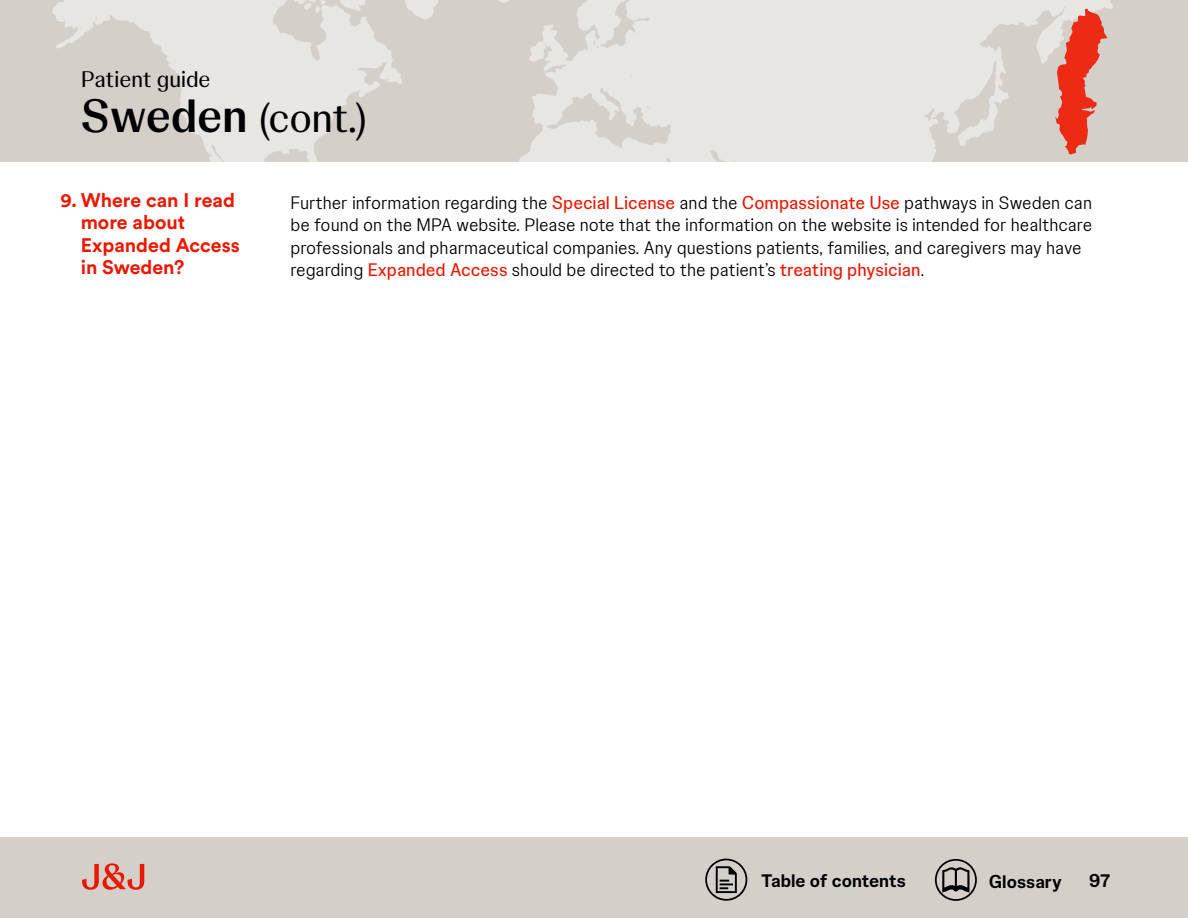
<style>
.page{position:relative;width:1188px;height:918px;background:#fff}
.page>*{position:absolute;margin:0;border:0;box-sizing:border-box;transform-origin:0 0}
.t1{font:40.5px "Johnson Display";color:#000}
.t2{font:22.5px "Johnson Display";color:#000}
.t3{font:700 19.5px/22.5px "J&J Circular";color:#eb1700}
.t4{font:300 18px/22.5px "Johnson Text";color:#000}
.t5{font:700 18px "Johnson Text";color:#000}
.s1{font-weight:700;font-size:46.5px}
.s2{font-weight:400;color:#eb1700}
</style>
<div class="page">
<div style="left:0;top:837px;width:1188px;height:81px;background:#d5cfc9"></div>
<div style="left:0;top:0;width:1188px;height:162px;background:#d5cfc9"></div>
<svg style="left:52px;top:0;width:1061px;height:162px"></svg>
<div style="left:705px;top:859px;width:42px;height:42px;border:2px solid #000;border-radius:50%"></div>
<svg style="left:716px;top:866px;width:21px;height:27px"></svg>
<div style="left:935px;top:859px;width:42px;height:42px;border:2px solid #000;border-radius:50%"></div>
<svg style="left:942px;top:867px;width:28px;height:25px"></svg>
<svg style="left:82px;top:863px;width:62px;height:27px"></svg>
<svg style="left:1055px;top:8px;width:53px;height:147px"></svg>
<p class="t2" style="left:81px;top:63px;width:131px">Patient guide</p>
<h1 class="t1" style="left:81px;top:88px;width:287px"><span class="s1">Sweden</span> (cont.)</h1>
<p class="t3" style="left:81px;top:188px;width:160px;text-indent:-20px">9. Where can I read more about<br>Expanded Access in Sweden?</p>
<p class="t4" style="left:291px;top:190px;width:803px">Further information regarding the <span class="s2">Special License</span> and the <span class="s2">Compassionate Use</span> pathways in Sweden can be found on the MPA website. Please note that the information on the website is intended for healthcare professionals and pharmaceutical companies. Any questions patients, families, and caregivers may have regarding <span class="s2">Expanded Access</span> should be directed to the patient’s <span class="s2">treating physician</span>.</p>
<p class="t5" style="left:761px;top:867px;width:146px">Table of contents</p>
<p class="t5" style="left:989px;top:867px;width:75px">Glossary</p>
<p class="t5" style="left:1089px;top:867px;width:23px">97</p>
</div>
